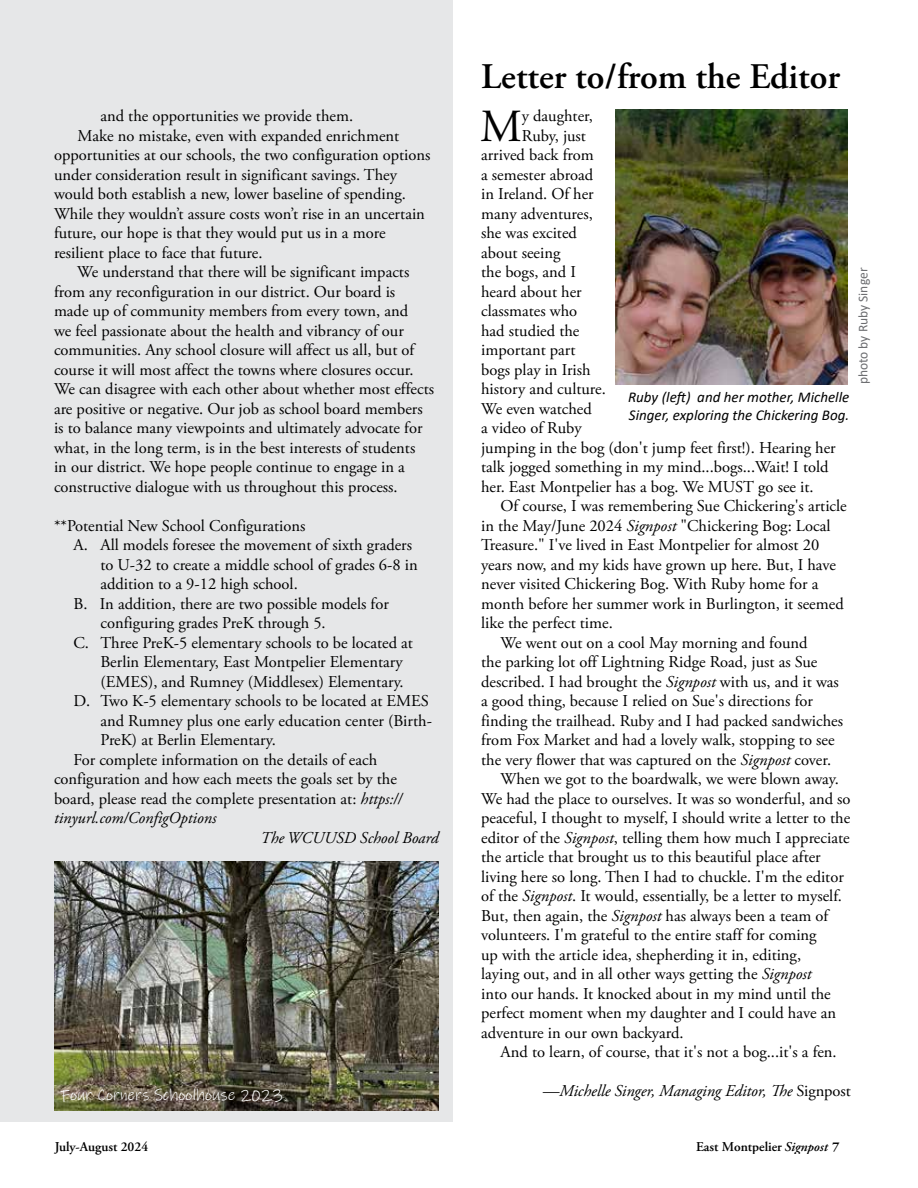
<style>
.page{position:relative;width:918px;height:1188px;background:#fff}
.page>*{position:absolute;margin:0;border:0;box-sizing:border-box;transform-origin:0 0}
.t1{font:45.9px "Adobe Garamond Pro";color:#000}
.t2{font:600 36px "Adobe Garamond Pro";color:#000}
.t3{font:16.5px "Adobe Garamond Pro";color:#000}
.t4{font:italic 16.5px "Adobe Garamond Pro";letter-spacing:-.005em;color:#000}
.t5{font:16.5px "Ink Free";color:#fff}
.t6{font:italic 15px/18px "Calibri";color:#000}
.t7{font:600 13.5px "Adobe Garamond Pro";color:#000}
.t8{font:13.5px "Calibri";color:#6d6e71}
.s1{font-style:italic}
.s2{font-style:normal}
.s3{color:#fff}
.s4{font-weight:700}
</style>
<div class="page">
<div style="left:0;top:0;width:452px;height:1122px;background:#e6e7e8"></div>
<img style="left:54px;top:862px;width:385px;height:248px">
<img style="left:615px;top:109px;width:233px;height:275px">
<p class="t3" style="left:100px;top:106px;width:254px">and the opportunities we provide them.</p>
<p class="t3" style="left:78px;top:126px;width:323px">Make no mistake, even with expanded enrichment</p>
<p class="t3" style="left:54px;top:145px;width:378px">opportunities at our schools, the two configuration options</p>
<p class="t3" style="left:54px;top:165px;width:344px">under consideration result in significant savings. They</p>
<p class="t3" style="left:54px;top:184px;width:353px">would both establish a new, lower baseline of spending.</p>
<p class="t3" style="left:54px;top:204px;width:372px">While they wouldn’t assure costs won’t rise in an uncertain</p>
<p class="t3" style="left:54px;top:223px;width:333px">future, our hope is that they would put us in a more</p>
<p class="t3" style="left:54px;top:243px;width:210px">resilient place to face that future.</p>
<p class="t3" style="left:77px;top:262px;width:334px">We understand that there will be significant impacts</p>
<p class="t3" style="left:54px;top:282px;width:343px">from any reconfiguration in our district. Our board is</p>
<p class="t3" style="left:54px;top:301px;width:356px">made up of community members from every town, and</p>
<p class="t3" style="left:54px;top:321px;width:351px">we feel passionate about the health and vibrancy of our</p>
<p class="t3" style="left:54px;top:340px;width:362px">communities. Any school closure will affect us all, but of</p>
<p class="t3" style="left:54px;top:360px;width:361px">course it will most affect the towns where closures occur.</p>
<p class="t3" style="left:54px;top:379px;width:382px">We can disagree with each other about whether most effects</p>
<p class="t3" style="left:54px;top:399px;width:370px">are positive or negative. Our job as school board members</p>
<p class="t3" style="left:54px;top:418px;width:370px">is to balance many viewpoints and ultimately advocate for</p>
<p class="t3" style="left:54px;top:438px;width:363px">what, in the long term, is in the best interests of students</p>
<p class="t3" style="left:54px;top:457px;width:352px">in our district. We hope people continue to engage in a</p>
<p class="t3" style="left:54px;top:477px;width:345px">constructive dialogue with us throughout this process.</p>
<p class="t3" style="left:54px;top:516px;width:253px">**Potential New School Configurations</p>
<p class="t3" style="left:73px;top:535px;width:340px">A. All models foresee the movement of sixth graders</p>
<p class="t3" style="left:100px;top:555px;width:319px">to U-32 to create a middle school of grades 6-8 in</p>
<p class="t3" style="left:100px;top:574px;width:199px">addition to a 9-12 high school.</p>
<p class="t3" style="left:73px;top:594px;width:317px">B. In addition, there are two possible models for</p>
<p class="t3" style="left:100px;top:613px;width:227px">configuring grades PreK through 5.</p>
<p class="t3" style="left:73px;top:633px;width:341px">C. Three PreK-5 elementary schools to be located at</p>
<p class="t3" style="left:100px;top:652px;width:304px">Berlin Elementary, East Montpelier Elementary</p>
<p class="t3" style="left:100px;top:672px;width:305px">(EMES), and Rumney (Middlesex) Elementary.</p>
<p class="t3" style="left:73px;top:691px;width:357px">D. Two K-5 elementary schools to be located at EMES</p>
<p class="t3" style="left:100px;top:711px;width:333px">and Rumney plus one early education center (Birth-</p>
<p class="t3" style="left:100px;top:730px;width:177px">PreK) at Berlin Elementary.</p>
<p class="t3" style="left:73px;top:750px;width:305px">For complete information on the details of each</p>
<p class="t3" style="left:54px;top:769px;width:344px">configuration and how each meets the goals set by the</p>
<p class="t3" style="left:54px;top:789px;width:349px">board, please read the complete presentation at: <span class="s1">https://</span></p>
<p class="t4" style="left:54px;top:808px;width:164px">tinyurl.com/ConfigOptions</p>
<p class="t4" style="left:260px;top:828px;width:180px">The WCUUSD School Board</p>
<p class="t5" style="left:60px;top:1083px;width:225px">Four Corners Schoolhouse 2023</p>
<h2 class="t2" style="left:481px;top:56px;width:360px">Letter to/from the Editor</h2>
<h1 class="t1" style="left:480px;top:99px;width:43px">M</h1>
<p class="t3" style="left:522px;top:106px;width:72px">y daughter,</p>
<p class="t3" style="left:522px;top:126px;width:66px">Ruby, just</p>
<p class="t3" style="left:481px;top:145px;width:114px">arrived back from</p>
<p class="t3" style="left:481px;top:165px;width:114px">a semester abroad</p>
<p class="t3" style="left:481px;top:184px;width:114px">in Ireland. Of her</p>
<p class="t3" style="left:481px;top:204px;width:113px">many adventures,</p>
<p class="t3" style="left:481px;top:223px;width:97px">she was excited</p>
<p class="t3" style="left:481px;top:243px;width:81px">about seeing</p>
<p class="t3" style="left:481px;top:262px;width:96px">the bogs, and I</p>
<p class="t3" style="left:481px;top:282px;width:102px">heard about her</p>
<p class="t3" style="left:481px;top:301px;width:98px">classmates who</p>
<p class="t3" style="left:481px;top:321px;width:100px">had studied the</p>
<p class="t3" style="left:481px;top:340px;width:96px">important part</p>
<p class="t3" style="left:481px;top:360px;width:111px">bogs play in Irish</p>
<p class="t3" style="left:481px;top:379px;width:126px">history and culture.</p>
<p class="t3" style="left:481px;top:399px;width:112px">We even watched</p>
<p class="t3" style="left:481px;top:418px;width:102px">a video of Ruby</p>
<p class="t3" style="left:481px;top:438px;width:356px">jumping in the bog (don't jump feet first!). Hearing her</p>
<p class="t3" style="left:481px;top:457px;width:349px">talk jogged something in my mind...bogs...Wait! I told</p>
<p class="t3" style="left:481px;top:477px;width:334px">her. East Montpelier has a bog. We MUST go see it.</p>
<p class="t3" style="left:501px;top:496px;width:348px">Of course, I was remembering Sue Chickering's article</p>
<p class="t3" style="left:481px;top:516px;width:351px">in the May/June 2024 <span class="s1">Signpost</span> "Chickering Bog: Local</p>
<p class="t3" style="left:481px;top:535px;width:340px">Treasure." I've lived in East Montpelier for almost 20</p>
<p class="t3" style="left:481px;top:555px;width:357px">years now, and my kids have grown up here. But, I have</p>
<p class="t3" style="left:481px;top:574px;width:339px">never visited Chickering Bog. With Ruby home for a</p>
<p class="t3" style="left:481px;top:594px;width:364px">month before her summer work in Burlington, it seemed</p>
<p class="t3" style="left:481px;top:613px;width:133px">like the perfect time.</p>
<p class="t3" style="left:501px;top:633px;width:309px">We went out on a cool May morning and found</p>
<p class="t3" style="left:481px;top:652px;width:338px">the parking lot off Lightning Ridge Road, just as Sue</p>
<p class="t3" style="left:481px;top:672px;width:359px">described. I had brought the <span class="s1">Signpost</span> with us, and it was</p>
<p class="t3" style="left:481px;top:691px;width:333px">a good thing, because I relied on Sue's directions for</p>
<p class="t3" style="left:481px;top:711px;width:363px">finding the trailhead. Ruby and I had packed sandwiches</p>
<p class="t3" style="left:481px;top:730px;width:355px">from Fox Market and had a lovely walk, stopping to see</p>
<p class="t3" style="left:481px;top:750px;width:351px">the very flower that was captured on the <span class="s1">Signpost</span> cover.</p>
<p class="t3" style="left:501px;top:769px;width:340px">When we got to the boardwalk, we were blown away.</p>
<p class="t3" style="left:481px;top:789px;width:371px">We had the place to ourselves. It was so wonderful, and so</p>
<p class="t3" style="left:481px;top:808px;width:371px">peaceful, I thought to myself, I should write a letter to the</p>
<p class="t3" style="left:481px;top:828px;width:370px">editor of the <span class="s1">Signpost</span>, telling them how much I appreciate</p>
<p class="t3" style="left:481px;top:847px;width:341px">the article that brought us to this beautiful place after</p>
<p class="t3" style="left:481px;top:867px;width:364px">living here so long. Then I had to chuckle. I'm the editor</p>
<p class="t3" style="left:481px;top:886px;width:362px">of the <span class="s1">Signpost</span>. It would, essentially, be a letter to myself.</p>
<p class="t3" style="left:481px;top:906px;width:349px">But, then again, the <span class="s1">Signpost</span> has always been a team of</p>
<p class="t3" style="left:481px;top:925px;width:337px">volunteers. I'm grateful to the entire staff for coming</p>
<p class="t3" style="left:481px;top:945px;width:321px">up with the article idea, shepherding it in, editing,</p>
<p class="t3" style="left:481px;top:964px;width:332px">laying out, and in all other ways getting the <span class="s1">Signpost</span></p>
<p class="t3" style="left:481px;top:984px;width:351px">into our hands. It knocked about in my mind until the</p>
<p class="t3" style="left:481px;top:1003px;width:357px">perfect moment when my daughter and I could have an</p>
<p class="t3" style="left:481px;top:1023px;width:204px">adventure in our own backyard.</p>
<p class="t3" style="left:501px;top:1042px;width:338px">And to learn, of course, that it's not a bog...it's a fen.</p>
<p class="t4" style="left:543px;top:1081px;width:309px">—Michelle Singer, Managing Editor, The <span class="s2">Signpost</span></p>
<p class="t8" style="left:854px;top:384px;width:118px;rotate:-90deg">photo by Ruby Singer</p>
<p class="t6" style="left:628px;top:388px;width:223px">Ruby (left) and her mother, Michelle<br>Singer, exploring the Chickering Bog.</p>
<p class="t7" style="left:55px;top:1139px;width:95px">July-August 2024</p>
<p class="t7" style="left:696px;top:1139px;width:145px">East Montpelier <span class="s1">Signpost</span><span class="s3">r</span><span class="s4">7</span></p>
</div>
